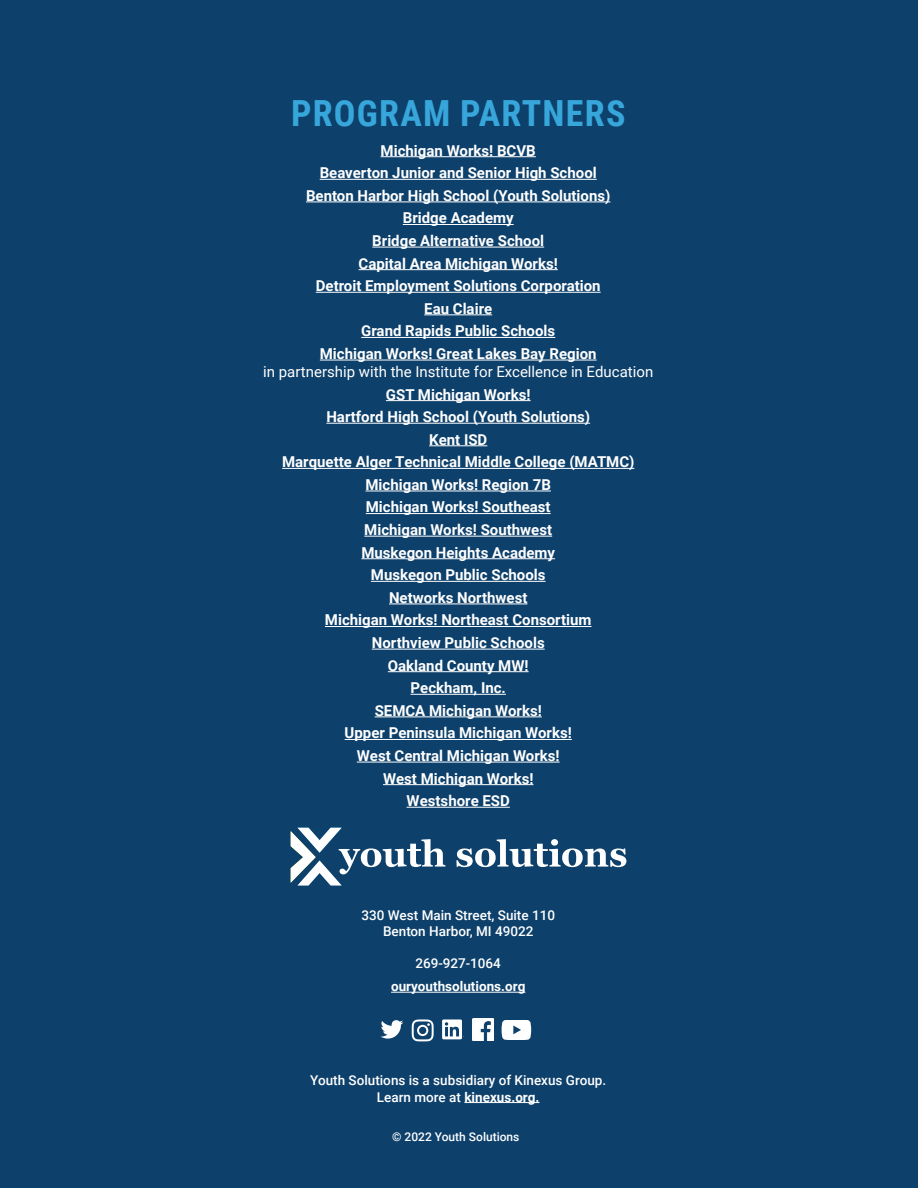
<style>
.page{position:relative;width:918px;height:1188px;background:#0d406b}
.page>*{position:absolute;margin:0;border:0;box-sizing:border-box;transform-origin:0 0}
.t1{font:700 36px "Roboto Condensed";letter-spacing:.035em;color:#37a6db}
.t2{font:700 15px/22.6px "Roboto";color:#fff;text-align:center}
.t3{font:15px "Roboto";color:#fff}
.t4{font:500 13.5px/16.2px "Roboto";color:#fff;text-align:center}
.t5{font:700 13.5px "Roboto";color:#fff}
.t6{font:500 12px "Roboto";color:#fff}
.s1{font-weight:700}
</style>
<div class="page">
<svg style="left:291px;top:828px;width:154px;height:57px"></svg>
<svg style="left:456px;top:839px;width:170px;height:28px"></svg>
<hr style="left:391px;top:992px;width:134px;height:1px;background:#fff">
<hr style="left:464px;top:1102px;width:76px;height:1px;background:#fff">
<hr style="left:381px;top:156px;width:155px;height:1px;background:#fff">
<hr style="left:320px;top:179px;width:277px;height:1px;background:#fff">
<hr style="left:306px;top:202px;width:304px;height:1px;background:#fff">
<hr style="left:403px;top:224px;width:111px;height:1px;background:#fff">
<hr style="left:372px;top:247px;width:172px;height:1px;background:#fff">
<hr style="left:359px;top:269px;width:199px;height:1px;background:#fff">
<hr style="left:316px;top:292px;width:285px;height:1px;background:#fff">
<hr style="left:424px;top:314px;width:68px;height:1px;background:#fff">
<hr style="left:361px;top:337px;width:194px;height:1px;background:#fff">
<hr style="left:320px;top:360px;width:277px;height:1px;background:#fff">
<hr style="left:386px;top:400px;width:145px;height:1px;background:#fff">
<hr style="left:326px;top:423px;width:264px;height:1px;background:#fff">
<hr style="left:429px;top:445px;width:58px;height:1px;background:#fff">
<hr style="left:282px;top:468px;width:352px;height:1px;background:#fff">
<hr style="left:366px;top:491px;width:185px;height:1px;background:#fff">
<hr style="left:366px;top:513px;width:185px;height:1px;background:#fff">
<hr style="left:364px;top:536px;width:188px;height:1px;background:#fff">
<hr style="left:361px;top:558px;width:194px;height:1px;background:#fff">
<hr style="left:371px;top:581px;width:175px;height:1px;background:#fff">
<hr style="left:389px;top:604px;width:138px;height:1px;background:#fff">
<hr style="left:325px;top:626px;width:267px;height:1px;background:#fff">
<hr style="left:372px;top:649px;width:173px;height:1px;background:#fff">
<hr style="left:388px;top:671px;width:141px;height:1px;background:#fff">
<hr style="left:411px;top:694px;width:95px;height:1px;background:#fff">
<hr style="left:375px;top:717px;width:167px;height:1px;background:#fff">
<hr style="left:345px;top:739px;width:227px;height:1px;background:#fff">
<hr style="left:357px;top:762px;width:203px;height:1px;background:#fff">
<hr style="left:383px;top:784px;width:150px;height:1px;background:#fff">
<hr style="left:407px;top:807px;width:103px;height:1px;background:#fff">
<img style="left:472px;top:1019px;width:21px;height:21px">
<svg style="left:442px;top:1019px;width:22px;height:20px"></svg>
<svg style="left:412px;top:1019px;width:22px;height:22px"></svg>
<svg style="left:502px;top:1020px;width:29px;height:20px"></svg>
<svg style="left:381px;top:1020px;width:22px;height:19px"></svg>
<h1 class="t1" style="left:291px;top:88px;width:336px">PROGRAM PARTNERS</h1>
<p class="t2" style="left:306px;top:138px;width:306px">Michigan Works! BCVB<br>Beaverton Junior and Senior High School<br>Benton Harbor High School (Youth Solutions)<br>Bridge Academy<br>Bridge Alternative School<br>Capital Area Michigan Works!<br>Detroit Employment Solutions Corporation<br>Eau Claire<br>Grand Rapids Public Schools<br>Michigan Works! Great Lakes Bay Region</p>
<p class="t3" style="left:263px;top:361px;width:392px">in partnership with the Institute for Excellence in Education</p>
<p class="t2" style="left:282px;top:382px;width:354px">GST Michigan Works!<br>Hartford High School (Youth Solutions)<br>Kent ISD<br>Marquette Alger Technical Middle College (MATMC)<br>Michigan Works! Region 7B<br>Michigan Works! Southeast<br>Michigan Works! Southwest<br>Muskegon Heights Academy<br>Muskegon Public Schools<br>Networks Northwest<br>Michigan Works! Northeast Consortium<br>Northview Public Schools<br>Oakland County MW!<br>Peckham, Inc.<br>SEMCA Michigan Works!<br>Upper Peninsula Michigan Works!<br>West Central Michigan Works!<br>West Michigan Works!<br>Westshore ESD</p>
<p class="t4" style="left:361px;top:906px;width:195px">330 West Main Street, Suite 110<br>Benton Harbor, MI 49022</p>
<p class="t4" style="left:415px;top:955px;width:87px">269-927-1064</p>
<p class="t5" style="left:391px;top:977px;width:136px">ouryouthsolutions.org</p>
<p class="t4" style="left:310px;top:1072px;width:297px">Youth Solutions is a subsidiary of Kinexus Group.<br>Learn more at <span class="s1">kinexus.org.</span></p>
<p class="t6" style="left:392px;top:1128px;width:129px">© 2022 Youth Solutions</p>
</div>
